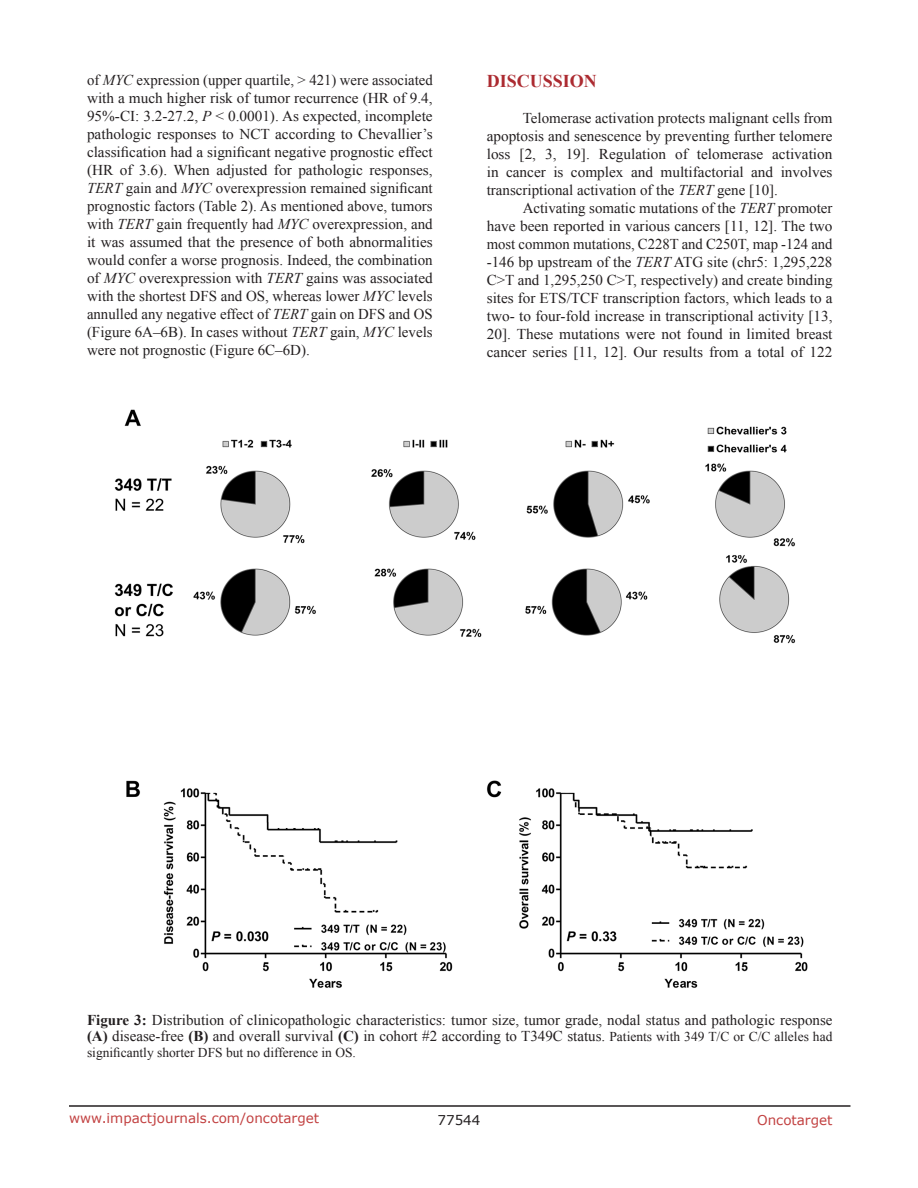
<style>
.page{position:relative;width:918px;height:1188px;background:#fff}
.page>*{position:absolute;margin:0;border:0;box-sizing:border-box;transform-origin:0 0}
.Heading{font:700 18px "Times New Roman";color:#ac2b31}
.BodyText{font:15px/18px "Times New Roman";color:#231f20;text-align:justify}
.figuretext{font:15px/16.2px "Times New Roman";color:#231f20}
.t1{font:13.5px "Verdana";color:#c24141}
.figuretext-2{font:13.5px "Times New Roman";color:#231f20}
.t2{font:13.5px "Verdana";color:#231f20}
.s1{font-style:italic}
.s2{font-weight:700}
.s3{font-size:13.5px}
</style>
<div class="page">
<hr style="left:69px;top:1105px;width:781px;height:2px;background:#231f20">
<img style="left:114px;top:409px;width:694px;height:579px">
<p class="BodyText" style="left:87px;top:71px;width:347px">of <span class="s1">MYC</span> expression (upper quartile, &gt; 421) were associated with a much higher risk of tumor recurrence (HR of 9.4, 95%-CI: 3.2-27.2, <span class="s1">P</span> &lt; 0.0001). As expected, incomplete pathologic responses to NCT according to Chevallier’s classification had a significant negative prognostic effect (HR of 3.6). When adjusted for pathologic responses, <span class="s1">TERT</span> gain and <span class="s1">MYC</span> overexpression remained significant prognostic factors (Table 2). As mentioned above, tumors with <span class="s1">TERT</span> gain frequently had <span class="s1">MYC</span> overexpression, and it was assumed that the presence of both abnormalities would confer a worse prognosis. Indeed, the combination of <span class="s1">MYC</span> overexpression with <span class="s1">TERT</span> gains was associated with the shortest DFS and OS, whereas lower <span class="s1">MYC</span> levels annulled any negative effect of <span class="s1">TERT</span> gain on DFS and OS (Figure 6A–6B). In cases without <span class="s1">TERT</span> gain, <span class="s1">MYC</span> levels were not prognostic (Figure 6C–6D).</p>
<p class="Heading" style="left:487px;top:69px;width:112px">DISCUSSION</p>
<p class="BodyText" style="left:487px;top:109px;width:347px;text-indent:36px">Telomerase activation protects malignant cells from apoptosis and senescence by preventing further telomere loss [2, 3, 19]. Regulation of telomerase activation in cancer is complex and multifactorial and involves transcriptional activation of the <span class="s1">TERT</span> gene [10].</p>
<p class="BodyText" style="left:487px;top:199px;width:347px;text-indent:36px">Activating somatic mutations of the <span class="s1">TERT</span> promoter have been reported in various cancers [11, 12]. The two most common mutations, C228T and C250T, map -124 and -146 bp upstream of the <span class="s1">TERT</span> ATG site (chr5: 1,295,228<br>C&gt;T and 1,295,250 C&gt;T, respectively) and create binding sites for ETS/TCF transcription factors, which leads to a two- to four-fold increase in transcriptional activity [13, 20]. These mutations were not found in limited breast cancer series [11, 12]. Our results from a total of 122</p>
<p class="figuretext" style="left:87px;top:1012px;width:747px"><span class="s2">Figure 3:</span> Distribution of clinicopathologic characteristics: tumor size, tumor grade, nodal status and pathologic response <span class="s2">(A)</span> disease-free <span class="s2">(B)</span> and overall survival <span class="s2">(C)</span> in cohort #2 according to T349C status. <span class="s3">Patients with 349 T/C or C/C alleles had</span></p>
<p class="figuretext-2" style="left:87px;top:1044px;width:270px">significantly shorter DFS but no difference in OS.</p>
<p class="t1" style="left:69px;top:1109px;width:252px">www.impactjournals.com/oncotarget</p>
<p class="t2" style="left:438px;top:1111px;width:44px">77544</p>
<p class="t1" style="left:757px;top:1111px;width:77px">Oncotarget</p>
</div>
